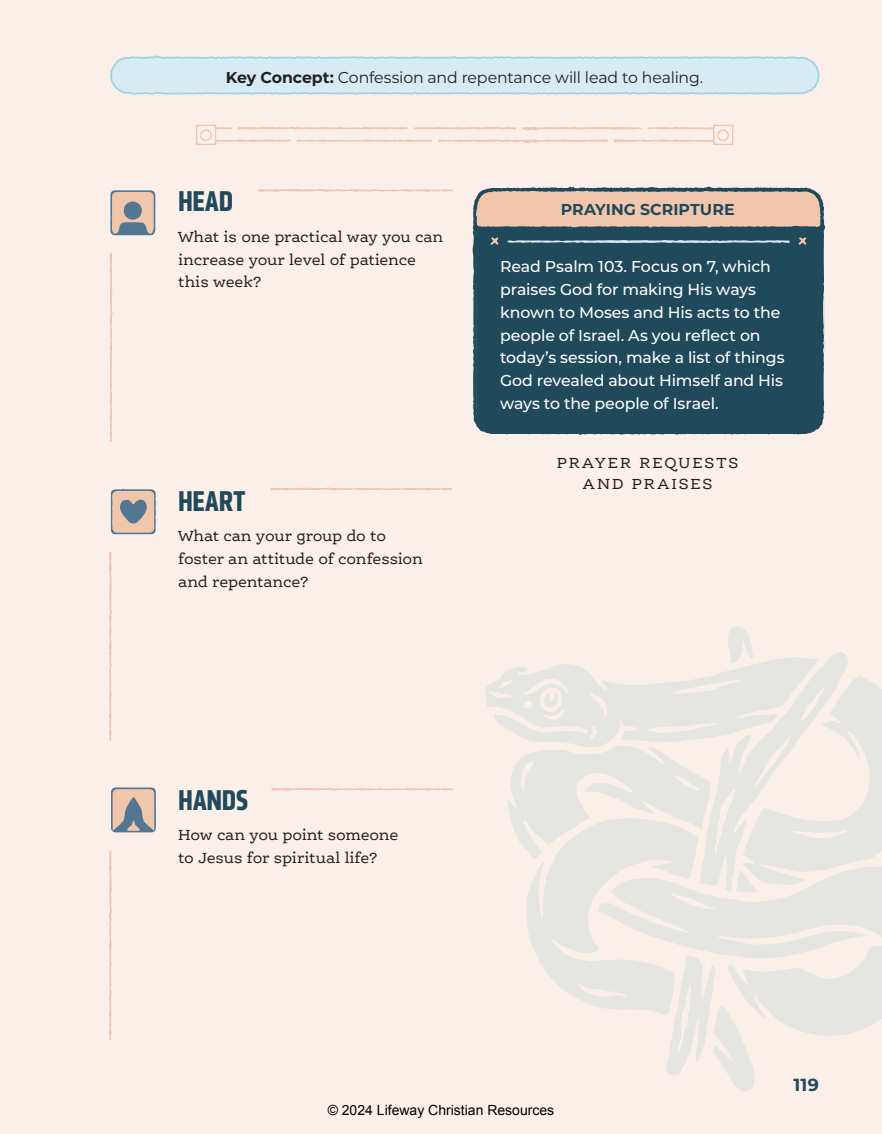
<style>
.page{position:relative;width:882px;height:1134px;background:#fbf0e9}
.page>*{position:absolute;margin:0;border:0;box-sizing:border-box;transform-origin:0 0}
.t1{font:700 29.75px "Klavika Condensed";color:#20495c}
.t2{font:700 17.5px "Montserrat";color:#20495c}
.t3{font:500 15.75px/22.8px "Montserrat";letter-spacing:-.005em;color:#fff}
.t4{font:15.75px/22.8px "Ernestine Pro";letter-spacing:-.01em;color:#231f20}
.t5{font:15.75px "Montserrat";letter-spacing:-.01em;color:#231f20}
.t6{font:15.75px/21px "Ernestine Pro";letter-spacing:.12em;color:#231f20;text-align:center}
.t7{font:700 15.75px "Montserrat";color:#20495c}
.t8{font:14px "Arial";color:#000}
.s1{font-weight:700}
</style>
<div class="page">
<svg style="left:196px;top:125px;width:538px;height:20px"></svg>
<svg style="left:110px;top:55px;width:710px;height:40px;background:#d4e9ef"></svg>
<svg style="left:485px;top:627px;width:397px;height:464px"></svg>
<svg style="left:258px;top:189px;width:195px;height:3px"></svg>
<svg style="left:271px;top:487px;width:181px;height:4px"></svg>
<svg style="left:271px;top:787px;width:182px;height:4px"></svg>
<svg style="left:109px;top:552px;width:3px;height:189px"></svg>
<svg style="left:109px;top:253px;width:4px;height:189px"></svg>
<svg style="left:109px;top:851px;width:3px;height:189px"></svg>
<svg style="left:110px;top:190px;width:45px;height:45px;background:#bdada5"></svg>
<div style="left:123px;top:201px;width:19px;height:19px;background:#537792;border-radius:50%"></div>
<svg style="left:111px;top:787px;width:45px;height:45px;background:#b1a7a2"></svg>
<svg style="left:111px;top:489px;width:45px;height:45px;background:#b8aaa4"></svg>
<svg style="left:473px;top:186px;width:238px;height:249px;background:#45606c"></svg>
<svg style="left:545px;top:187px;width:280px;height:248px;background:#405d69"></svg>
<svg style="left:507px;top:240px;width:283px;height:3px"></svg>
<svg style="left:491px;top:237px;width:8px;height:8px"></svg>
<svg style="left:799px;top:237px;width:7px;height:8px"></svg>
<p class="t5" style="left:226px;top:66px;width:479px"><span class="s1">Key Concept:</span> Confession and repentance will lead to healing.</p>
<h1 class="t1" style="left:178px;top:182px;width:56px">HEAD</h1>
<p class="t4" style="left:178px;top:225px;width:267px">What is one practical way you can increase your level of patience this week?</p>
<h1 class="t1" style="left:178px;top:481px;width:69px">HEART</h1>
<p class="t4" style="left:178px;top:524px;width:246px">What can your group do to foster an attitude of confession and repentance?</p>
<p class="t7" style="left:561px;top:198px;width:175px">PRAYING SCRIPTURE</p>
<p class="t3" style="left:500px;top:255px;width:286px">Read Psalm 103. Focus on 7, which praises God for making His ways known to Moses and His acts to the people of Israel. As you reflect on today’s session, make a list of things<br>God revealed about Himself and His ways to the people of Israel.</p>
<p class="t6" style="left:557px;top:452px;width:183px">PRAYER REQUESTS<br>AND PRAISES</p>
<h1 class="t1" style="left:178px;top:781px;width:71px">HANDS</h1>
<p class="t4" style="left:178px;top:824px;width:222px">How can you point someone to Jesus for spiritual life?</p>
<p class="t8" style="left:328px;top:1101px;width:228px">© 2024 Lifeway Christian Resources</p>
<p class="t2" style="left:794px;top:1072px;width:27px">119</p>
</div>
